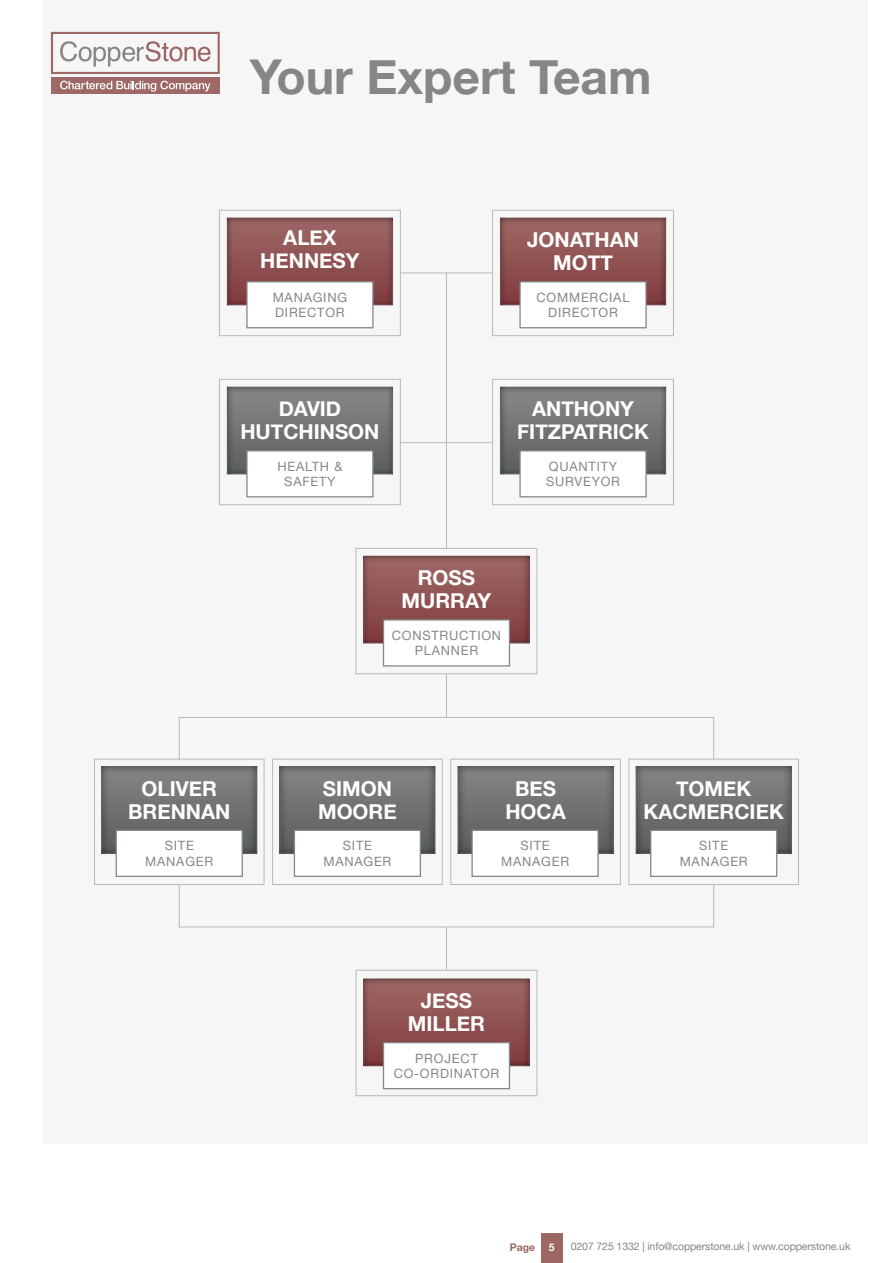
<style>
.page{position:relative;width:893px;height:1263px;background:#fff}
.page>*{position:absolute;margin:0;border:0;box-sizing:border-box;transform-origin:0 0}
.t1{font:700 48px "Helvetica Neue";color:#868686}
.t2{font:700 20.55px/23.1px "Helvetica Neue";color:#fff;text-align:center}
.person_title{font:12.9px/15.5px "Helvetica Neue";letter-spacing:.06em;color:#868686}
.t3{font:10.5px "Helvetica Neue";letter-spacing:-.01em;color:#868686}
.t4{font:700 10.5px "Helvetica Neue";color:#9d6764}
.t5{font:700 10.5px "Helvetica Neue";color:#fff}
.s1{color:#9d6764}
</style>
<div class="page">
<div style="left:541px;top:1233px;width:21px;height:30px;background:#9d6764"></div>
<div style="left:43px;top:0;width:824px;height:1144px;background:#f6f6f6"></div>
<svg style="left:51px;top:32px;width:169px;height:42px"></svg>
<div style="left:51px;top:77px;width:169px;height:17px;background:#9d6866"></div>
<svg style="left:60px;top:81px;width:151px;height:11px"></svg>
<div style="left:227px;top:217px;width:166px;height:90px;background:#231f20;opacity:.75"></div>
<div style="left:219px;top:386px;width:190px;height:90px;background:#231f20;opacity:.75"></div>
<div style="left:500px;top:217px;width:169px;height:90px;background:#231f20;opacity:.75"></div>
<div style="left:495px;top:386px;width:184px;height:90px;background:#231f20;opacity:.75"></div>
<div style="left:363px;top:555px;width:167px;height:90px;background:#231f20;opacity:.75"></div>
<div style="left:363px;top:978px;width:167px;height:90px;background:#231f20;opacity:.75"></div>
<div style="left:100px;top:765px;width:161px;height:90px;background:#231f20;opacity:.75"></div>
<div style="left:621px;top:765px;width:192px;height:90px;background:#231f20;opacity:.75"></div>
<div style="left:279px;top:765px;width:157px;height:90px;background:#231f20;opacity:.75"></div>
<div style="left:457px;top:765px;width:157px;height:90px;background:#231f20;opacity:.75"></div>
<div style="left:247px;top:282px;width:126px;height:46px;background:#fff"></div>
<div style="left:246px;top:281px;width:128px;height:47px;border:1px solid #868686"></div>
<div style="left:247px;top:451px;width:126px;height:46px;background:#fff"></div>
<div style="left:246px;top:450px;width:128px;height:47px;border:1px solid #868686"></div>
<div style="left:520px;top:282px;width:126px;height:46px;background:#fff"></div>
<div style="left:519px;top:281px;width:128px;height:47px;border:1px solid #868686"></div>
<div style="left:520px;top:451px;width:126px;height:46px;background:#fff"></div>
<div style="left:519px;top:450px;width:128px;height:47px;border:1px solid #868686"></div>
<div style="left:383px;top:620px;width:126px;height:46px;background:#fff"></div>
<div style="left:383px;top:619px;width:127px;height:47px;border:1px solid #868686"></div>
<div style="left:383px;top:1043px;width:126px;height:45px;background:#fff"></div>
<div style="left:383px;top:1042px;width:127px;height:47px;border:1px solid #868686"></div>
<div style="left:116px;top:830px;width:126px;height:46px;background:#fff"></div>
<div style="left:116px;top:830px;width:127px;height:47px;border:1px solid #868686"></div>
<div style="left:651px;top:830px;width:126px;height:46px;background:#fff"></div>
<div style="left:650px;top:830px;width:127px;height:47px;border:1px solid #868686"></div>
<div style="left:294px;top:830px;width:126px;height:46px;background:#fff"></div>
<div style="left:294px;top:830px;width:127px;height:47px;border:1px solid #868686"></div>
<div style="left:472px;top:830px;width:126px;height:46px;background:#fff"></div>
<div style="left:471px;top:830px;width:128px;height:47px;border:1px solid #868686"></div>
<div style="left:219px;top:210px;width:182px;height:126px;border:1px solid #bab9b8"></div>
<div style="left:356px;top:548px;width:181px;height:126px;border:1px solid #bab9b8"></div>
<div style="left:356px;top:970px;width:181px;height:126px;border:1px solid #bab9b8"></div>
<div style="left:94px;top:759px;width:170px;height:126px;border:1px solid #bab9b8"></div>
<div style="left:272px;top:759px;width:171px;height:126px;border:1px solid #bab9b8"></div>
<div style="left:450px;top:759px;width:171px;height:126px;border:1px solid #bab9b8"></div>
<div style="left:629px;top:759px;width:170px;height:126px;border:1px solid #bab9b8"></div>
<div style="left:219px;top:379px;width:182px;height:126px;border:1px solid #bab9b8"></div>
<div style="left:492px;top:210px;width:182px;height:126px;border:1px solid #bab9b8"></div>
<div style="left:492px;top:379px;width:182px;height:126px;border:1px solid #bab9b8"></div>
<hr style="left:401px;top:272px;width:91px;height:1px;background:#bab9b8">
<hr style="left:401px;top:442px;width:92px;height:1px;background:#bab9b8">
<svg style="left:178px;top:717px;width:537px;height:44px"></svg>
<div style="left:179px;top:884px;width:535px;height:43px;border:1px solid #bab9b8"></div>
<hr style="left:446px;top:674px;width:1px;height:43px;background:#bab9b8">
<hr style="left:446px;top:273px;width:1px;height:275px;background:#bab9b8">
<hr style="left:446px;top:927px;width:1px;height:43px;background:#bab9b8">
<p class="t1" style="left:250px;top:39px;width:403px">Your Expert Team</p>
<h2 class="t2" style="left:260px;top:227px;width:101px">ALEX<br>HENNESY</h2>
<p class="person_title" style="left:273px;top:290px;width:76px">MANAGING<br>DIRECTOR</p>
<h2 class="t2" style="left:527px;top:229px;width:113px">JONATHAN<br>MOTT</h2>
<p class="person_title" style="left:537px;top:290px;width:94px">COMMERCIAL</p>
<p class="person_title" style="left:548px;top:306px;width:71px">DIRECTOR</p>
<h2 class="t2" style="left:240px;top:398px;width:141px">DAVID<br>HUTCHINSON</h2>
<p class="person_title" style="left:277px;top:459px;width:67px">HEALTH &amp;</p>
<p class="person_title" style="left:284px;top:475px;width:53px">SAFETY</p>
<h2 class="t2" style="left:517px;top:398px;width:133px">ANTHONY<br>FITZPATRICK</h2>
<p class="person_title" style="left:546px;top:459px;width:76px">QUANTITY<br>SURVEYOR</p>
<h2 class="t2" style="left:402px;top:567px;width:91px">ROSS<br>MURRAY</h2>
<p class="person_title" style="left:392px;top:628px;width:111px">CONSTRUCTION</p>
<p class="person_title" style="left:415px;top:644px;width:65px">PLANNER</p>
<h2 class="t2" style="left:128px;top:777px;width:104px">OLIVER<br>BRENNAN</h2>
<h2 class="t2" style="left:644px;top:777px;width:142px">TOMEK<br>KACMERCIEK</h2>
<h2 class="t2" style="left:318px;top:777px;width:80px;text-align:left">SIMON<br>MOORE</h2>
<h2 class="t2" style="left:505px;top:777px;width:62px">BES<br>HOCA</h2>
<p class="person_title" style="left:165px;top:839px;width:31px">SITE</p>
<p class="person_title" style="left:145px;top:854px;width:70px">MANAGER</p>
<p class="person_title" style="left:343px;top:839px;width:31px">SITE</p>
<p class="person_title" style="left:323px;top:854px;width:70px">MANAGER</p>
<p class="person_title" style="left:521px;top:839px;width:31px">SITE</p>
<p class="person_title" style="left:501px;top:854px;width:70px">MANAGER</p>
<h2 class="t2" style="left:408px;top:990px;width:79px">JESS<br>MILLER</h2>
<p class="person_title" style="left:394px;top:1051px;width:107px;text-align:center">PROJECT<br>CO-ORDINATOR</p>
<p class="person_title" style="left:699px;top:839px;width:31px">SITE</p>
<p class="person_title" style="left:680px;top:854px;width:70px">MANAGER</p>
<p class="t4" style="left:510px;top:1239px;width:27px">Page</p>
<p class="t5" style="left:549px;top:1239px;width:7px">5</p>
<p class="t3" style="left:571px;top:1239px;width:281px">0207 725 1332 <span class="s1">|</span> info@copperstone.uk <span class="s1">|</span> www.copperstone.uk</p>
</div>
